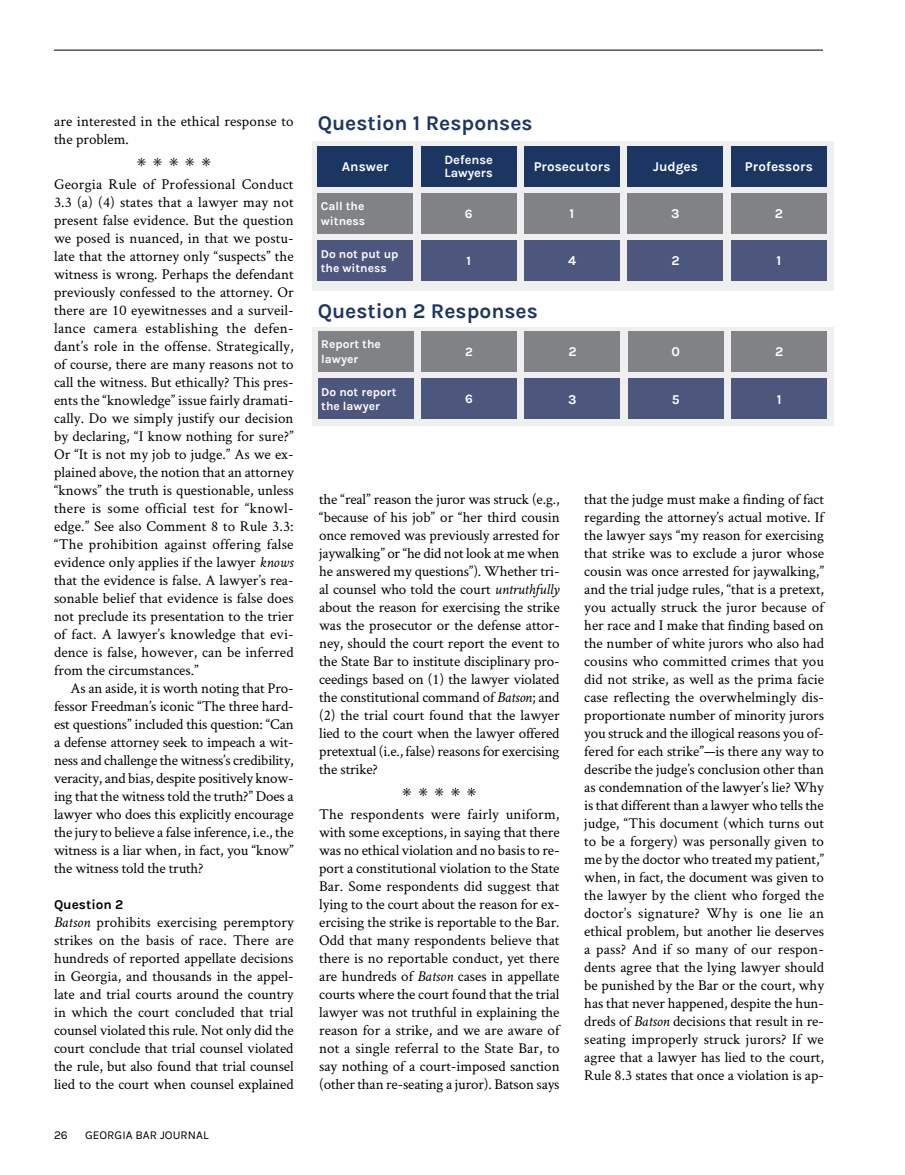
<style>
.page{position:relative;width:905px;height:1175px;background:#fff}
.page>*{position:absolute;margin:0;border:0;box-sizing:border-box;transform-origin:0 0}
.t1{font:700 21px "Karla";color:#1c3664}
.t2{font:15px/18px "Crimson Text";letter-spacing:-.005em;color:#000;text-align:justify}
.t3{font:700 15px "Minion Pro";color:#000}
.t4{font:700 13.5px "Karla";color:#fff}
.t5{font:700 13.5px "Karla";color:#000}
.t6{font:700 12.75px/13.5px "Karla";color:#fff}
.t7{font:700 12px/14.4px "Karla";color:#fff}
.t8{font:12px "Karla";color:#000}
.s1{font-style:italic}
</style>
<div class="page">
<hr style="left:54px;top:50px;width:769px;height:1px;background:#000">
<div style="left:312px;top:142px;width:521px;height:149px;background:#efeff0"></div>
<div style="left:524px;top:146px;width:95px;height:40px;background:#1c3664"></div>
<div style="left:317px;top:146px;width:96px;height:40px;background:#1c3664"></div>
<div style="left:421px;top:146px;width:95px;height:40px;background:#1c3664"></div>
<div style="left:627px;top:146px;width:96px;height:40px;background:#1c3664"></div>
<div style="left:731px;top:146px;width:95px;height:40px;background:#1c3664"></div>
<div style="left:524px;top:193px;width:95px;height:40px;background:#808285"></div>
<div style="left:317px;top:193px;width:96px;height:40px;background:#808285"></div>
<div style="left:421px;top:193px;width:95px;height:40px;background:#808285"></div>
<div style="left:627px;top:193px;width:96px;height:40px;background:#808285"></div>
<div style="left:731px;top:193px;width:95px;height:40px;background:#808285"></div>
<div style="left:524px;top:240px;width:95px;height:41px;background:#4d567d"></div>
<div style="left:317px;top:240px;width:96px;height:41px;background:#4d567d"></div>
<div style="left:421px;top:240px;width:95px;height:41px;background:#4d567d"></div>
<div style="left:627px;top:240px;width:96px;height:41px;background:#4d567d"></div>
<div style="left:731px;top:240px;width:95px;height:41px;background:#4d567d"></div>
<div style="left:312px;top:327px;width:521px;height:98px;background:#efeff0"></div>
<div style="left:524px;top:331px;width:96px;height:40px;background:#808285"></div>
<div style="left:318px;top:331px;width:95px;height:40px;background:#808285"></div>
<div style="left:421px;top:331px;width:95px;height:40px;background:#808285"></div>
<div style="left:628px;top:331px;width:95px;height:40px;background:#808285"></div>
<div style="left:731px;top:331px;width:95px;height:40px;background:#808285"></div>
<div style="left:525px;top:378px;width:95px;height:41px;background:#4d567d"></div>
<div style="left:318px;top:378px;width:95px;height:41px;background:#4d567d"></div>
<div style="left:421px;top:378px;width:95px;height:41px;background:#4d567d"></div>
<div style="left:628px;top:378px;width:95px;height:41px;background:#4d567d"></div>
<div style="left:731px;top:378px;width:95px;height:41px;background:#4d567d"></div>
<p class="t2" style="left:54px;top:112px;width:241px">are interested in the ethical response to the problem.</p>
<p class="t3" style="left:137px;top:150px;width:76px">✳ ✳ ✳ ✳ ✳</p>
<p class="t2" style="left:54px;top:175px;width:241px">Georgia Rule of Professional Conduct 3.3 (a) (4) states that a lawyer may not present false evidence. But the question we posed is nuanced, in that we postu&shy;late that the attorney only “suspects” the witness is wrong. Perhaps the defendant previously confessed to the attorney. Or there are 10 eyewitnesses and a surveil&shy;lance camera establishing the defen&shy;dant’s role in the offense. Strategically, of course, there are many reasons not to call the witness. But ethically? This pres&shy;ents the “knowledge” issue fairly dramati&shy;cally. Do we simply justify our decision by declaring, “I know nothing for sure?” Or “It is not my job to judge.” As we ex&shy;plained above, the notion that an attorney “knows” the truth is questionable, unless there is some official test for “knowl&shy;edge.” See also Comment 8 to Rule 3.3: “The prohibition against offering false evidence only applies if the lawyer <span class="s1">knows </span>that the evidence is false. A lawyer’s rea&shy;sonable belief that evidence is false does not preclude its presentation to the trier of fact. A lawyer’s knowledge that evi&shy;dence is false, however, can be inferred from the circumstances.”</p>
<p class="t2" style="left:54px;top:679px;width:241px;text-indent:16px">As an aside, it is worth noting that Pro&shy;fessor Freedman’s iconic “The three hard&shy;est questions” included this question: “Can a defense attorney seek to impeach a wit&shy;ness and challenge the witness’s credibility, veracity, and bias, despite positively know&shy;ing that the witness told the truth?” Does a lawyer who does this explicitly encourage the jury to believe a false inference, i.e., the witness is a liar when, in fact, you “know” the witness told the truth?</p>
<p class="t5" style="left:54px;top:897px;width:71px">Question 2</p>
<p class="t2" style="left:54px;top:913px;width:241px"><span class="s1">Batson</span> prohibits exercising peremptory strikes on the basis of race. There are hundreds of reported appellate decisions in Georgia, and thousands in the appel&shy;late and trial courts around the country in which the court concluded that trial counsel violated this rule. Not only did the court conclude that trial counsel violated the rule, but also found that trial counsel lied to the court when counsel explained</p>
<p class="t8" style="left:54px;top:1128px;width:15px">26</p>
<p class="t8" style="left:85px;top:1128px;width:125px">GEORGIA BAR JOURNAL</p>
<h1 class="t1" style="left:318px;top:111px;width:216px">Question 1 Responses</h1>
<p class="t6" style="left:444px;top:153px;width:50px">Defense<br>Lawyers</p>
<p class="t4" style="left:653px;top:158px;width:46px">Judges</p>
<p class="t4" style="left:745px;top:158px;width:69px">Professors</p>
<p class="t4" style="left:569px;top:206px;width:6px">1</p>
<p class="t4" style="left:342px;top:158px;width:48px">Answer</p>
<p class="t4" style="left:533px;top:158px;width:78px">Prosecutors</p>
<p class="t7" style="left:321px;top:199px;width:46px">Call the witness</p>
<p class="t6" style="left:465px;top:207px;width:9px">6</p>
<p class="t4" style="left:671px;top:206px;width:10px">3</p>
<p class="t4" style="left:774px;top:206px;width:10px">2</p>
<p class="t4" style="left:568px;top:253px;width:10px">4</p>
<p class="t7" style="left:321px;top:246px;width:79px">Do not put up the witness</p>
<p class="t6" style="left:466px;top:254px;width:6px">1</p>
<p class="t4" style="left:671px;top:253px;width:10px">2</p>
<p class="t4" style="left:776px;top:253px;width:6px">1</p>
<h1 class="t1" style="left:318px;top:299px;width:222px">Question 2 Responses</h1>
<p class="t7" style="left:321px;top:337px;width:61px">Report the lawyer</p>
<p class="t6" style="left:465px;top:345px;width:9px">2</p>
<p class="t4" style="left:671px;top:344px;width:10px">0</p>
<p class="t4" style="left:775px;top:344px;width:10px">2</p>
<p class="t4" style="left:568px;top:391px;width:10px">3</p>
<p class="t4" style="left:568px;top:344px;width:10px">2</p>
<p class="t7" style="left:321px;top:384px;width:77px">Do not report the lawyer</p>
<p class="t6" style="left:465px;top:392px;width:9px">6</p>
<p class="t4" style="left:672px;top:391px;width:9px">5</p>
<p class="t4" style="left:776px;top:391px;width:6px">1</p>
<p class="t2" style="left:319px;top:490px;width:242px">the “real” reason the juror was struck (e.g., “because of his job” or “her third cousin once removed was previously arrested for jaywalking” or “he did not look at me when he answered my questions”). Whether tri&shy;al counsel who told the court <span class="s1">untruthfully </span>about the reason for exercising the strike was the prosecutor or the defense attor&shy;ney, should the court report the event to the State Bar to institute disciplinary pro&shy;ceedings based on (1) the lawyer violated the constitutional command of <span class="s1">Batson</span>; and (2) the trial court found that the lawyer lied to the court when the lawyer offered pretextual (i.e., false) reasons for exercising the strike?</p>
<p class="t3" style="left:402px;top:780px;width:76px">✳ ✳ ✳ ✳ ✳</p>
<p class="t2" style="left:319px;top:805px;width:242px">The respondents were fairly uniform, with some exceptions, in saying that there was no ethical violation and no basis to re&shy;port a constitutional violation to the State Bar. Some respondents did suggest that lying to the court about the reason for ex&shy;ercising the strike is reportable to the Bar.<br>Odd that many respondents believe that there is no reportable conduct, yet there are hundreds of <span class="s1">Batson</span> cases in appellate courts where the court found that the trial lawyer was not truthful in explaining the reason for a strike, and we are aware of not a single referral to the State Bar, to say nothing of a court-imposed sanction (other than re-seating a juror). Batson says</p>
<p class="t2" style="left:584px;top:490px;width:241px">that the judge must make a finding of fact regarding the attorney’s actual motive. If the lawyer says “my reason for exercising that strike was to exclude a juror whose cousin was once arrested for jaywalking,” and the trial judge rules, “that is a pretext, you actually struck the juror because of her race and I make that finding based on the number of white jurors who also had cousins who committed crimes that you did not strike, as well as the prima facie case reflecting the overwhelmingly dis&shy;proportionate number of minority jurors you struck and the illogical reasons you of&shy;fered for each strike”—is there any way to describe the judge’s conclusion other than as condemnation of the lawyer’s lie? Why is that different than a lawyer who tells the judge, “This document (which turns out to be a forgery) was personally given to me by the doctor who treated my patient,” when, in fact, the document was given to the lawyer by the client who forged the doctor’s signature? Why is one lie an ethical problem, but another lie deserves a pass? And if so many of our respon&shy;dents agree that the lying lawyer should be punished by the Bar or the court, why has that never happened, despite the hun&shy;dreds of <span class="s1">Batson</span> decisions that result in re&shy;seating improperly struck jurors? If we agree that a lawyer has lied to the court, Rule 8.3 states that once a violation is ap-</p>
</div>
